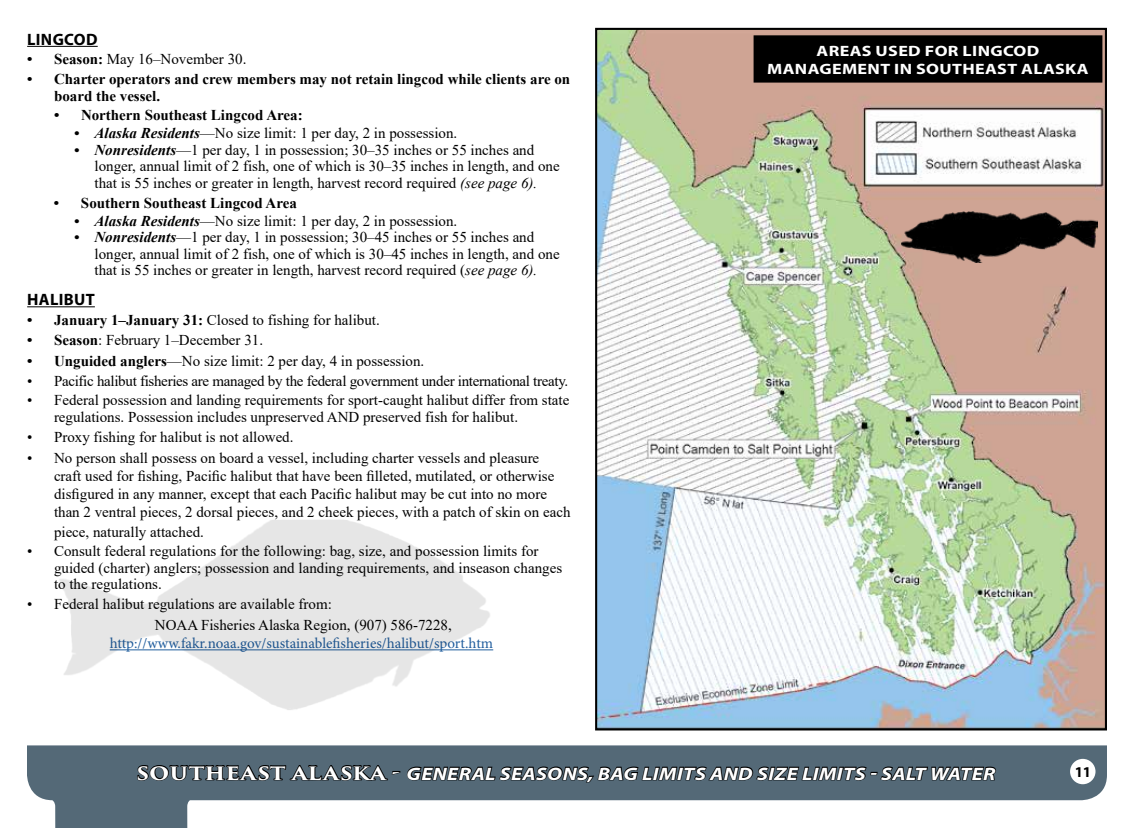
<style>
.page{position:relative;width:1134px;height:828px;background:#fff}
.page>*{position:absolute;margin:0;border:0;box-sizing:border-box;transform-origin:0 0}
.t1{font:italic 700 18px "Myriad Pro";letter-spacing:.02em;color:#fff;scale:1.18 1}
.t2{font:700 16.5px "Myriad Pro";letter-spacing:.02em;color:#000}
.t3{font:15px/16.5px "Times New Roman";color:#000}
.t4{font:700 15px/16.5px "Times New Roman";color:#000}
.t5{font:15px "Times New Roman";letter-spacing:-.02em;color:#000}
.t6{font:15px "Minion Pro";letter-spacing:-.005em;color:#215e9e}
.t7{font:700 15px/18px "Myriad Pro";letter-spacing:.02em;color:#fff;text-align:center;scale:1.2 1}
.t8{font:700 15px "Myriad Pro";color:#000}
.s1{font-weight:700}
.s2{font-weight:700;font-style:italic}
.s3{font-style:italic}
.s4{font-family:"Trajan Pro 3";font-style:normal}
</style>
<div class="page">
<img style="left:598px;top:31px;width:506px;height:696px">
<hr style="left:27px;top:46px;width:71px;height:1px;background:#000">
<hr style="left:27px;top:306px;width:68px;height:1px;background:#000">
<div style="left:754px;top:36px;width:348px;height:46px;background:#000"></div>
<div style="left:754px;top:35px;width:348px;height:48px;border:2px solid #000"></div>
<div style="left:27px;top:745px;width:1080px;height:55px;background:#546977"></div>
<svg style="left:45px;top:712px;width:952px;height:116px"></svg>
<img style="left:59px;top:520px;width:435px;height:190px">
<div style="left:1070px;top:759px;width:26px;height:25px;background:#fff;border-radius:50%"></div>
<img style="left:902px;top:211px;width:195px;height:52px">
<p class="t2" style="left:27px;top:28px;width:72px">LINGCOD</p>
<p class="t3" style="left:27px;top:51px;width:221px"><span class="s1">• Season:</span> May 16–November 30.</p>
<p class="t4" style="left:54px;top:70px;width:518px;text-indent:-27px">• Charter operators and crew members may not retain lingcod while clients are on board the vessel.</p>
<p class="t4" style="left:54px;top:107px;width:250px">• Northern Southeast Lingcod Area:</p>
<p class="t3" style="left:74px;top:125px;width:385px"><span class="s2">• Alaska Residents</span>—No size limit: 1 per day, 2 in possession.</p>
<p class="t3" style="left:94px;top:141px;width:467px;text-indent:-20px"><span class="s2">• Nonresidents</span>—1 per day, 1 in possession; 30–35 inches or 55 inches and longer, annual limit of 2 fish, one of which is 30–35 inches in length, and one that is 55 inches or greater in length, harvest record required <span class="s3">(see page 6).</span></p>
<p class="t4" style="left:54px;top:194px;width:245px">• Southern Southeast Lingcod Area</p>
<p class="t3" style="left:74px;top:212px;width:385px"><span class="s2">• Alaska Residents</span>—No size limit: 1 per day, 2 in possession.</p>
<p class="t3" style="left:94px;top:228px;width:467px;text-indent:-20px"><span class="s2">• Nonresidents</span>—1 per day, 1 in possession; 30–45 inches or 55 inches and longer, annual limit of 2 fish, one of which is 30–45 inches in length, and one that is 55 inches or greater in length, harvest record required (<span class="s3">see page 6).</span></p>
<p class="t2" style="left:27px;top:289px;width:69px">HALIBUT</p>
<p class="t3" style="left:27px;top:311px;width:354px"><span class="s1">• January 1–January 31:</span> Closed to fishing for halibut.</p>
<p class="t3" style="left:27px;top:331px;width:238px"><span class="s1">• Season</span>: February 1–December 31.</p>
<p class="t3" style="left:27px;top:352px;width:399px"><span class="s1">• Unguided anglers</span>—No size limit: 2 per day, 4 in possession.</p>
<p class="t5" style="left:27px;top:370px;width:543px">• Pacific halibut fisheries are managed by the federal government under international treaty.</p>
<p class="t3" style="left:54px;top:392px;width:517px;text-indent:-27px">• Federal possession and landing requirements for sport-caught halibut differ from state regulations. Possession includes unpreserved AND preserved fish for halibut.</p>
<p class="t3" style="left:27px;top:428px;width:268px">• Proxy fishing for halibut is not allowed.</p>
<p class="t3" style="left:54px;top:448px;width:518px;line-height:18px;text-indent:-27px">• No person shall possess on board a vessel, including charter vessels and pleasure craft used for fishing, Pacific halibut that have been filleted, mutilated, or otherwise disfigured in any manner, except that each Pacific halibut may be cut into no more than 2 ventral pieces, 2 dorsal pieces, and 2 cheek pieces, with a patch of skin on each</p>
<p class="t3" style="left:54px;top:523px;width:151px">piece, naturally attached.</p>
<p class="t3" style="left:54px;top:543px;width:510px;text-indent:-27px">• Consult federal regulations for the following: bag, size, and possession limits for guided (charter) anglers; possession and landing requirements, and inseason changes to the regulations.</p>
<p class="t3" style="left:155px;top:593px;width:299px;line-height:21.3px;text-indent:-128px">• Federal halibut regulations are available from:<br>NOAA Fisheries Alaska Region, (907) 586-7228,</p>
<p class="t6" style="left:110px;top:634px;width:385px">http://www.fakr.noaa.gov/sustainablefisheries/halibut/sport.htm</p>
<p class="t7" style="left:767px;top:42px;width:269px">AREAS USED FOR LINGCOD<br>MANAGEMENT IN SOUTHEAST ALASKA</p>
<p class="t1" style="left:137px;top:762px;width:729px"><span class="s4">SOUTHEAST ALASKA -</span> GENERAL SEASONS, BAG LIMITS AND SIZE LIMITS - SALT WATER</p>
<p class="t8" style="left:1075px;top:762px;width:18px">11</p>
</div>
